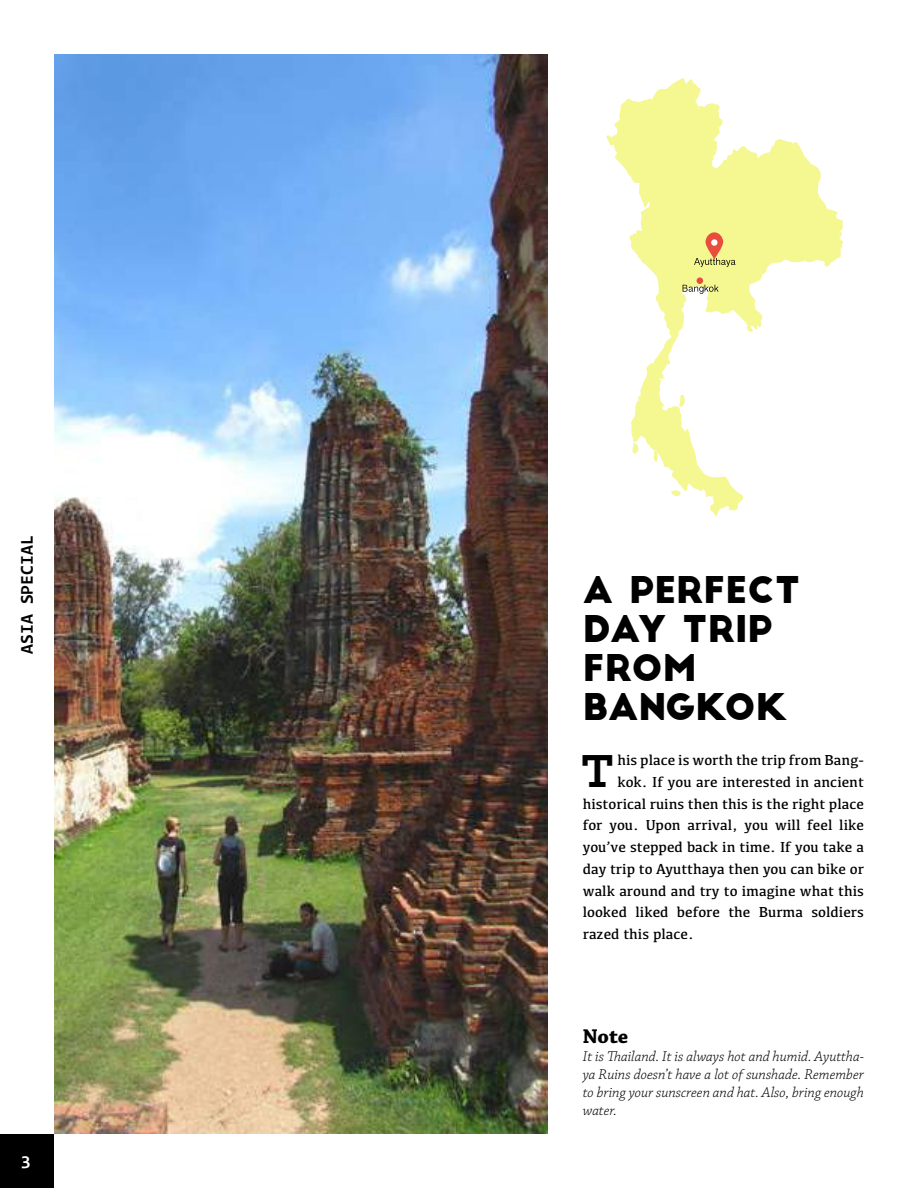
<style>
.page{position:relative;width:918px;height:1188px;background:#fff}
.page>*{position:absolute;margin:0;border:0;box-sizing:border-box;transform-origin:0 0}
.t1{font:46.95px "Choplin Medium DEMO";color:#000}
.t2{font:36px/39px "Big John";color:#000}
.t3{font:700 21px "Chaparral Pro";color:#000}
.t4{font:700 18px "Consolas";color:#000}
.t5{font:700 18px "Consolas";color:#fff}
.t6{font:15px "Kefa";color:#000}
.t7{font:italic 300 15px/18px "Chaparral Pro";color:#000;text-align:justify}
</style>
<div class="page">
<div style="left:0;top:1134px;width:54px;height:54px;background:#000"></div>
<img style="left:54px;top:54px;width:494px;height:1080px">
<svg style="left:606px;top:78px;width:237px;height:438px"></svg>
<svg style="left:678px;top:394px;width:8px;height:13px"></svg>
<svg style="left:631px;top:442px;width:8px;height:12px"></svg>
<svg style="left:653px;top:450px;width:6px;height:12px"></svg>
<svg style="left:671px;top:489px;width:10px;height:8px"></svg>
<svg style="left:747px;top:324px;width:7px;height:8px"></svg>
<svg style="left:683px;top:285px;width:36px;height:9px"></svg>
<svg style="left:694px;top:232px;width:42px;height:35px"></svg>
<div style="left:697px;top:277px;width:6px;height:7px;background:#e84d3d;border-radius:50%"></div>
<p class="t4" style="left:19px;top:654px;width:120px;rotate:-90deg">ASIA SPECIAL</p>
<p class="t5" style="left:21px;top:1154px;width:11px">3</p>
<h2 class="t2" style="left:583px;top:572px;width:219px">A PERFECT<br>DAY TRIP<br>FROM<br>BANGKOK</h2>
<h1 class="t1" style="left:581px;top:745px;width:34px">T</h1>
<p class="t6" style="left:617px;top:751px;width:248px">his place is worth the trip from Bang-</p>
<p class="t6" style="left:617px;top:773px;width:248px">kok. If you are interested in ancient</p>
<p class="t6" style="left:583px;top:795px;width:283px">historical ruins then this is the right place</p>
<p class="t6" style="left:583px;top:816px;width:283px">for you. Upon arrival, you will feel like</p>
<p class="t6" style="left:583px;top:838px;width:283px">you’ve stepped back in time. If you take a</p>
<p class="t6" style="left:583px;top:860px;width:283px">day trip to Ayutthaya then you can bike or</p>
<p class="t6" style="left:583px;top:882px;width:283px">walk around and try to imagine what this</p>
<p class="t6" style="left:583px;top:903px;width:283px">looked liked before the Burma soldiers</p>
<p class="t6" style="left:583px;top:925px;width:112px">razed this place.</p>
<h3 class="t3" style="left:583px;top:1024px;width:47px">Note</h3>
<p class="t7" style="left:583px;top:1048px;width:283px">It is Thailand. It is always hot and humid. Ayuttha&shy;ya Ruins doesn’t have a lot of sunshade. Remember to bring your sunscreen and hat. Also, bring enough water.</p>
</div>
